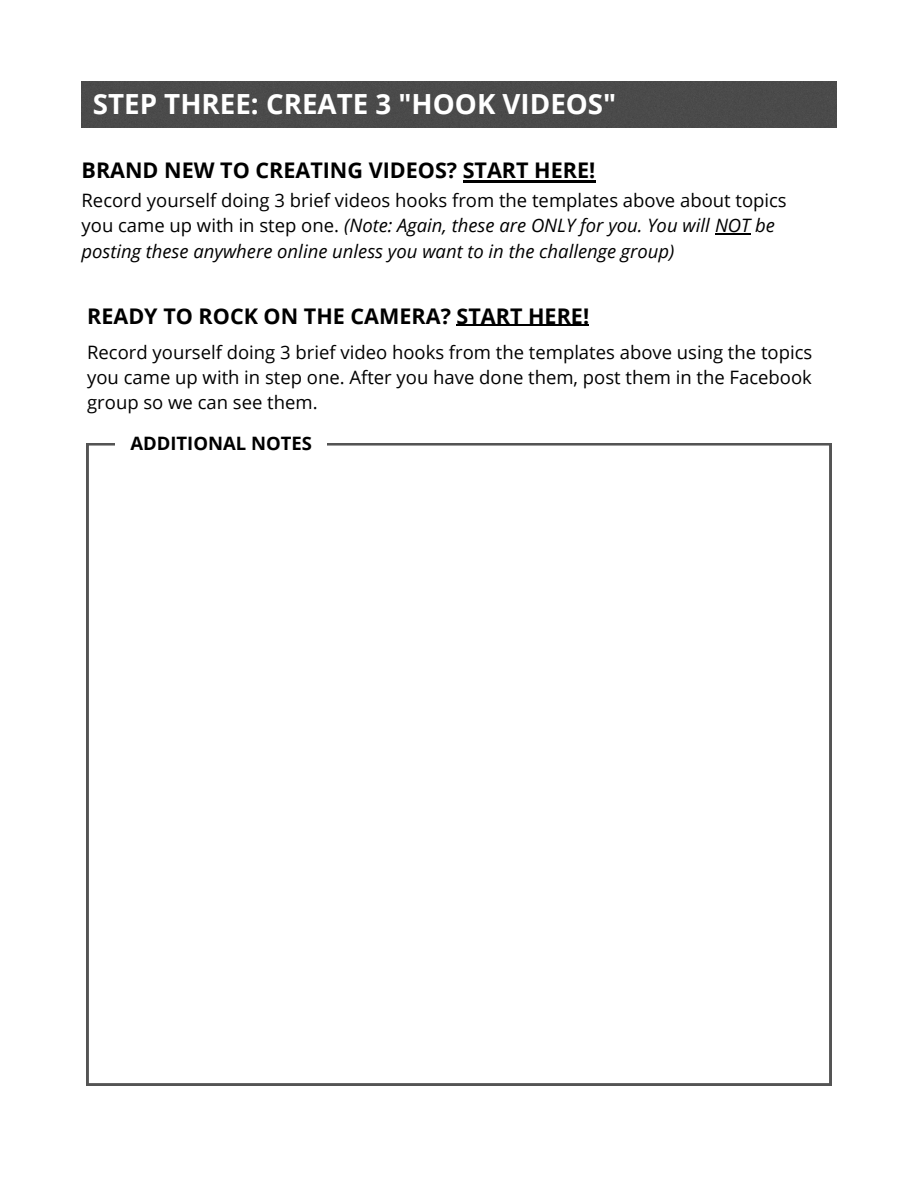
<style>
.page{position:relative;width:918px;height:1188px;background:#fff}
.page>*{position:absolute;margin:0;border:0;box-sizing:border-box;transform-origin:0 0}
.t1{font:700 27.75px "Open Sans";color:#fff}
.t2{font:700 21.6px "Open Sans";color:#000}
.t3{font:italic 18.45px/25.3px "Open Sans";color:#000}
.t4{font:18.45px/25.3px "Open Sans";color:#000;text-align:justify}
.t5{font:700 18.45px "Open Sans";color:#000}
.s1{font-style:normal}
</style>
<div class="page">
<svg style="left:87px;top:443px;width:744px;height:642px"></svg>
<div style="left:116px;top:424px;width:211px;height:38px;background:#fff"></div>
<div style="left:82px;top:81px;width:754px;height:46px;background:#4b4b4b"></div>
<hr style="left:463px;top:180px;width:132px;height:2px;background:#000">
<hr style="left:715px;top:233px;width:36px;height:2px;background:#000">
<hr style="left:457px;top:325px;width:132px;height:1px;background:#000">
<h1 class="t1" style="left:93px;top:85px;width:525px">STEP THREE: CREATE 3 "HOOK VIDEOS"</h1>
<h2 class="t2" style="left:82px;top:155px;width:515px">BRAND NEW TO CREATING VIDEOS? START HERE!</h2>
<p class="t3" style="left:82px;top:187px;width:707px"><span class="s1">Record yourself doing 3 brief videos hooks from the templates above about topics you came up with in step one.</span> (Note: Again, these are ONLY for you. You will NOT be posting these anywhere online unless you want to in the challenge group)</p>
<p class="t2" style="left:87px;top:301px;width:503px">READY TO ROCK ON THE CAMERA? START HERE!</p>
<h2 class="t4" style="left:87px;top:339px;width:727px">Record yourself doing 3 brief video hooks from the templates above using the topics you came up with in step one. After you have done them, post them in the Facebook group so we can see them.</h2>
<p class="t5" style="left:130px;top:431px;width:183px">ADDITIONAL NOTES</p>
</div>
